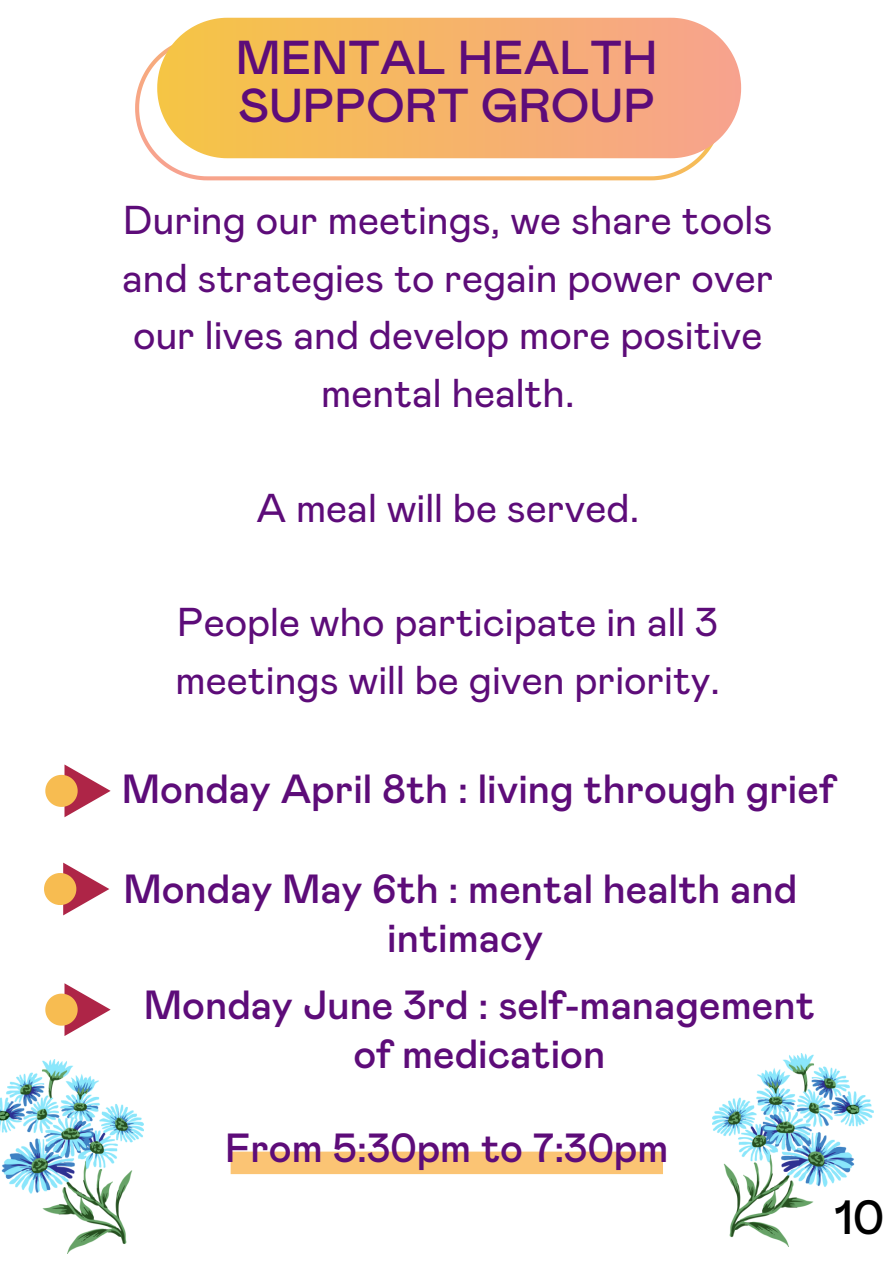
<style>
.page{position:relative;width:894px;height:1264px;background:#fff}
.page>*{position:absolute;margin:0;border:0;box-sizing:border-box;transform-origin:0 0}
.t1{font:500 48px "Mabry Pro";color:#000}
.t2{font:500 47.55px/48.3px "Mabry Pro";color:#5d0c79}
.t3{font:500 40.65px/48.3px "Mabry Pro";color:#5d0c79;text-align:center}
.t4{font:40.2px/57.3px "Mabry Pro";color:#5d0c79;text-align:center}
</style>
<div class="page">
<svg style="left:135px;top:56px;width:568px;height:124px"></svg>
<svg style="left:157px;top:18px;width:583px;height:140px;background:#f6b770"></svg>
<svg style="left:45px;top:764px;width:66px;height:53px"></svg>
<svg style="left:44px;top:862px;width:65px;height:53px"></svg>
<svg style="left:45px;top:983px;width:66px;height:53px"></svg>
<div style="left:230px;top:1151px;width:432px;height:23px;background:#fbc474"></div>
<img style="left:0;top:1059px;width:143px;height:194px">
<img style="left:712px;top:1053px;width:161px;height:193px">
<p class="t2" style="left:236px;top:36px;width:423px">MENTAL HEALTH<br>SUPPORT GROUP</p>
<p class="t4" style="left:122px;top:194px;width:652px">During our meetings, we share tools and strategies to regain power over our lives and develop more positive mental health.</p>
<h1 class="t4" style="left:256px;top:481px;width:384px">A meal will be served.</h1>
<p class="t4" style="left:175px;top:596px;width:546px;text-align:left">People who participate in all 3 meetings will be given priority.</p>
<h2 class="t3" style="left:122px;top:766px;width:714px">Monday April 8th : living through grief</h2>
<p class="t3" style="left:123px;top:867px;width:675px">Monday May 6th : mental health and intimacy</p>
<h2 class="t3" style="left:144px;top:983px;width:672px">Monday June 3rd : self-management of medication</h2>
<p class="t3" style="left:225px;top:1125px;width:445px">From 5:30pm to 7:30pm</p>
<p class="t1" style="left:834px;top:1196px;width:51px">10</p>
</div>
